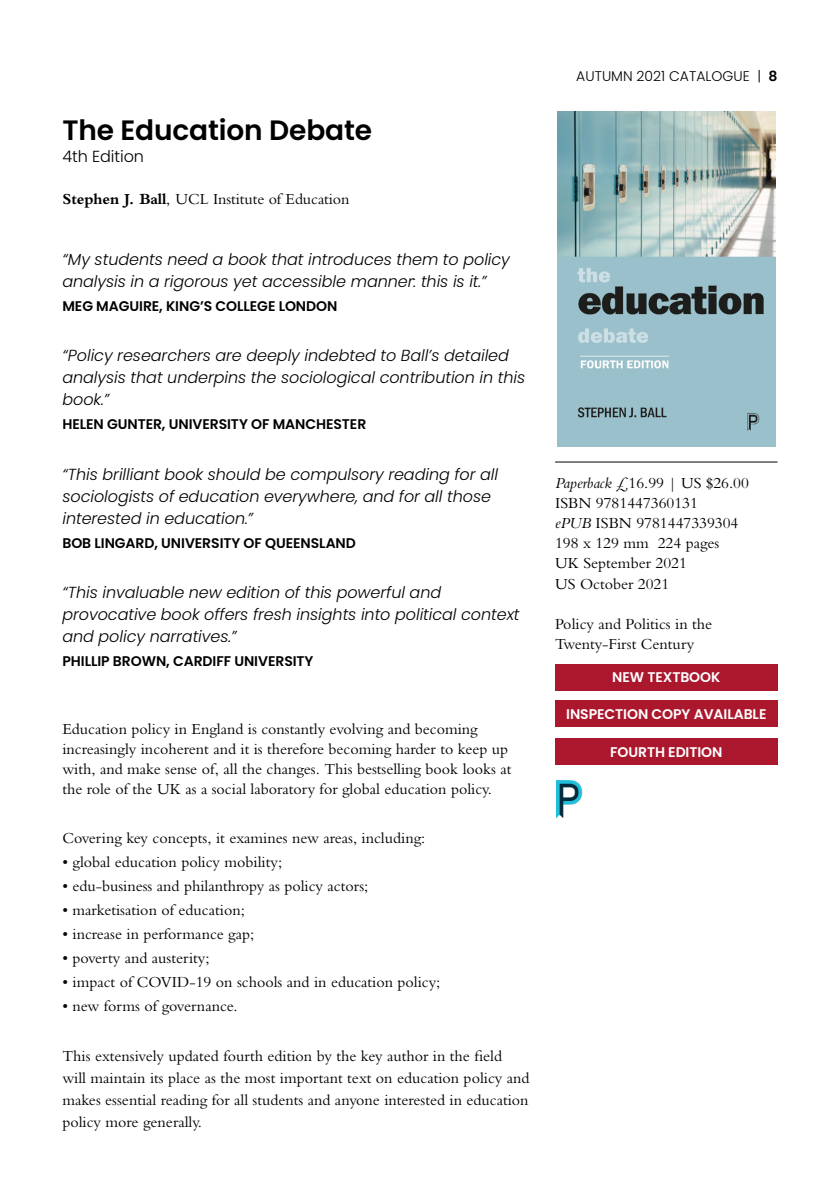
<style>
.page{position:relative;width:840px;height:1191px;background:#fff}
.page>*{position:absolute;margin:0;border:0;box-sizing:border-box;transform-origin:0 0}
.t1{font:600 28px "Poppins";letter-spacing:-.005em;color:#000}
.t2{font:16px/20px "Bembo MT Pro";color:#000}
.t3{font:italic 300 16px/22px "Poppins";letter-spacing:-.005em;color:#000}
.t4{font:300 16px "Poppins";letter-spacing:-.005em;color:#000}
.t5{font:600 14px "Poppins";letter-spacing:-.005em;color:#000}
.t6{font:600 14px "Poppins";letter-spacing:-.005em;color:#fff}
.t7{font:300 14px "Poppins";color:#000}
.s1{font-weight:700}
.s2{font-weight:600}
.s3{font-style:italic}
</style>
<div class="page">
<hr style="left:554px;top:461px;width:223px;height:1px;background:#000">
<img style="left:557px;top:112px;width:218px;height:334px">
<img style="left:556px;top:781px;width:27px;height:37px">
<div style="left:554px;top:663px;width:223px;height:27px;background:#ab182d"></div>
<div style="left:554px;top:700px;width:223px;height:27px;background:#ab182d"></div>
<div style="left:554px;top:738px;width:223px;height:27px;background:#ab182d"></div>
<h1 class="t1" style="left:62px;top:114px;width:311px">The Education Debate</h1>
<p class="t4" style="left:62px;top:147px;width:83px">4th Edition</p>
<p class="t2" style="left:62px;top:189px;width:288px"><span class="s1">Stephen J. Ball</span>, UCL Institute of Education</p>
<p class="t3" style="left:62px;top:248px;width:449px">“My students need a book that introduces them to policy analysis in a rigorous yet accessible manner: this is it.”</p>
<p class="t5" style="left:62px;top:298px;width:276px">MEG MAGUIRE, KING’S COLLEGE LONDON</p>
<p class="t3" style="left:62px;top:344px;width:464px">“Policy researchers are deeply indebted to Ball’s detailed analysis that underpins the sociological contribution in this book.”</p>
<p class="t5" style="left:62px;top:416px;width:305px">HELEN GUNTER, UNIVERSITY OF MANCHESTER</p>
<p class="t3" style="left:62px;top:463px;width:437px">“This brilliant book should be compulsory reading for all sociologists of education everywhere, and for all those interested in education.”</p>
<p class="t5" style="left:62px;top:534px;width:295px">BOB LINGARD, UNIVERSITY OF QUEENSLAND</p>
<p class="t3" style="left:62px;top:581px;width:458px">“This invaluable new edition of this powerful and provocative book offers fresh insights into political context and policy narratives.”</p>
<p class="t5" style="left:62px;top:653px;width:252px">PHILLIP BROWN, CARDIFF UNIVERSITY</p>
<p class="t2" style="left:62px;top:719px;width:450px">Education policy in England is constantly evolving and becoming increasingly incoherent and it is therefore becoming harder to keep up with, and make sense of, all the changes. This bestselling book looks at the role of the UK as a social laboratory for global education policy.</p>
<p class="t2" style="left:62px;top:827px;width:364px">Covering key concepts, it examines new areas, including:</p>
<p class="t2" style="left:62px;top:851px;width:221px">• global education policy mobility;</p>
<p class="t2" style="left:62px;top:875px;width:307px">• edu-business and philanthropy as policy actors;</p>
<p class="t2" style="left:62px;top:899px;width:184px">• marketisation of education;</p>
<p class="t2" style="left:62px;top:923px;width:193px">• increase in performance gap;</p>
<p class="t2" style="left:62px;top:947px;width:149px">• poverty and austerity;</p>
<p class="t2" style="left:62px;top:971px;width:379px">• impact of COVID-19 on schools and in education policy;</p>
<p class="t2" style="left:62px;top:995px;width:176px">• new forms of governance.</p>
<p class="t2" style="left:62px;top:1044px;width:468px;line-height:22px">This extensively updated fourth edition by the key author in the field will maintain its place as the most important text on education policy and makes essential reading for all students and anyone interested in education policy more generally.</p>
<p class="t7" style="left:576px;top:68px;width:203px">AUTUMN 2021 CATALOGUE | <span class="s2">8</span></p>
<p class="t2" style="left:554px;top:473px;width:195px"><span class="s3">Paperback</span> £16.99 | US $26.00<br>ISBN 9781447360131<br><span class="s3">ePUB</span> ISBN 9781447339304<br>198 x 129 mm 224 pages<br>UK September 2021<br>US October 2021</p>
<p class="t2" style="left:554px;top:613px;width:158px">Policy and Politics in the<br>Twenty-First Century</p>
<p class="t6" style="left:612px;top:669px;width:110px">NEW TEXTBOOK</p>
<p class="t6" style="left:566px;top:705px;width:202px">INSPECTION COPY AVAILABLE</p>
<p class="t6" style="left:609px;top:743px;width:114px">FOURTH EDITION</p>
</div>
